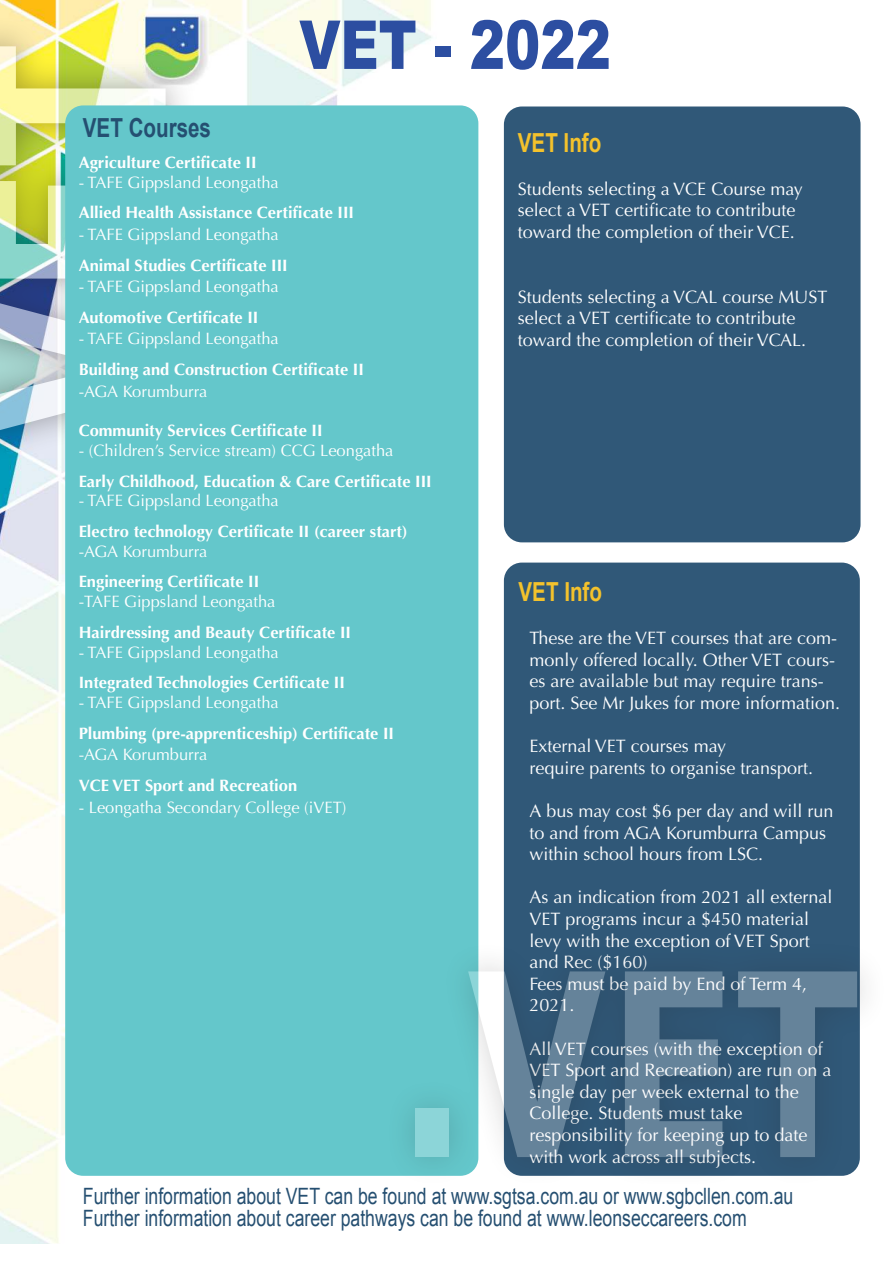
<style>
.page{position:relative;width:893px;height:1263px;background:#fff}
.page>*{position:absolute;margin:0;border:0;box-sizing:border-box;transform-origin:0 0}
.t1{font:700 255.3px "Verdana";color:#fff;scale:.73 1}
.t2{font:900 67.5px "Arial";color:#2c4ea1;scale:.78 1}
.t3{font:700 26.25px "Arial";color:#f4c22c;scale:.78 1}
.t4{font:700 26.25px "Arial";color:#254f71;scale:.78 1}
.t5{font:22.5px/21.6px "Arial";color:#254f71;scale:.78 1}
.t6{font:18px/21.6px "Optima";color:#fff}
.t7{font:700 16.5px "Optima";color:#fff}
.t8{font:16.5px "Optima";color:#fff}
</style>
<div class="page">
<img style="left:0;top:0;width:769px;height:1244px">
<div style="left:0;top:15px;width:197px;height:449px;background:#221f1f;opacity:.75"></div>
<div style="left:65px;top:105px;width:413px;height:1071px;background:#64c7cb;border-radius:18px"></div>
<div style="left:504px;top:106px;width:356px;height:436px;background:#305878;border-radius:18px"></div>
<div style="left:504px;top:563px;width:356px;height:613px;background:#305878;border-radius:18px"></div>
<div style="left:384px;top:939px;width:505px;height:250px;background:#221f1f;opacity:.75"></div>
<h2 class="t2" style="left:299px;top:6px;width:401px">VET - 2022</h2>
<h1 class="t1" style="left:-72px;top:437px;width:543px;rotate:-90deg">VET</h1>
<h3 class="t4" style="left:83px;top:113px;width:166px">VET Courses</h3>
<p class="t7" style="left:79px;top:153px;width:179px">Agriculture Certificate II</p>
<p class="t8" style="left:79px;top:175px;width:202px">- TAFE Gippsland Leongatha</p>
<p class="t7" style="left:79px;top:203px;width:277px">Allied Health Assistance Certificate III</p>
<p class="t8" style="left:79px;top:228px;width:202px">- TAFE Gippsland Leongatha</p>
<p class="t7" style="left:79px;top:255px;width:211px">Animal Studies Certificate III</p>
<p class="t8" style="left:79px;top:280px;width:202px">- TAFE Gippsland Leongatha</p>
<p class="t7" style="left:79px;top:308px;width:181px">Automotive Certificate II</p>
<p class="t8" style="left:79px;top:332px;width:202px">- TAFE Gippsland Leongatha</p>
<p class="t7" style="left:79px;top:360px;width:287px">Building and Construction Certificate II</p>
<p class="t8" style="left:79px;top:384px;width:130px">-AGA Korumburra</p>
<p class="t7" style="left:79px;top:421px;width:245px">Community Services Certificate II</p>
<p class="t8" style="left:79px;top:444px;width:316px">- (Children’s Service stream) CCG Leongatha</p>
<p class="t7" style="left:79px;top:471px;width:355px">Early Childhood, Education &amp; Care Certificate III</p>
<p class="t8" style="left:79px;top:494px;width:202px">- TAFE Gippsland Leongatha</p>
<p class="t7" style="left:79px;top:522px;width:330px">Electro technology Certificate II (career start)</p>
<p class="t8" style="left:79px;top:544px;width:130px">-AGA Korumburra</p>
<p class="t7" style="left:79px;top:572px;width:182px">Engineering Certificate II</p>
<p class="t8" style="left:79px;top:595px;width:198px">-TAFE Gippsland Leongatha</p>
<p class="t7" style="left:79px;top:623px;width:274px">Hairdressing and Beauty Certificate II</p>
<p class="t8" style="left:79px;top:645px;width:202px">- TAFE Gippsland Leongatha</p>
<p class="t7" style="left:79px;top:673px;width:268px">Integrated Technologies Certificate II</p>
<p class="t8" style="left:79px;top:696px;width:202px">- TAFE Gippsland Leongatha</p>
<p class="t7" style="left:79px;top:723px;width:317px">Plumbing (pre-apprenticeship) Certificate II</p>
<p class="t8" style="left:79px;top:748px;width:130px">-AGA Korumburra</p>
<p class="t7" style="left:79px;top:776px;width:220px">VCE VET Sport and Recreation</p>
<p class="t8" style="left:79px;top:800px;width:269px">- Leongatha Secondary College (iVET)</p>
<h3 class="t3" style="left:518px;top:127px;width:109px">VET Info</h3>
<p class="t6" style="left:518px;top:180px;width:286px">Students selecting a VCE Course may select a VET certificate to contribute toward the completion of their VCE.</p>
<p class="t6" style="left:518px;top:288px;width:311px">Students selecting a VCAL course MUST select a VET certificate to contribute toward the completion of their VCAL.</p>
<h3 class="t3" style="left:519px;top:576px;width:109px">VET Info</h3>
<p class="t6" style="left:529px;top:629px;width:312px">These are the VET courses that are com&shy;monly offered locally. Other VET cours&shy;es are available but may require trans&shy;port. See Mr Jukes for more information.</p>
<p class="t6" style="left:529px;top:737px;width:285px">External VET courses may<br>require parents to organise transport.</p>
<p class="t6" style="left:529px;top:802px;width:306px">A bus may cost $6 per day and will run to and from AGA Korumburra Campus within school hours from LSC.</p>
<p class="t6" style="left:529px;top:888px;width:305px">As an indication from 2021 all external<br>VET programs incur a $450 material levy with the exception of VET Sport and Rec ($160)<br>Fees must be paid by End of Term 4,<br>2021.</p>
<p class="t6" style="left:529px;top:1039px;width:304px">All VET courses (with the exception of VET Sport and Recreation) are run on a single day per week external to the College. Students must take responsibility for keeping up to date</p>
<h1 class="t1" style="left:399px;top:920px;width:634px">.VET</h1>
<p class="t6" style="left:529px;top:1147px;width:228px">with work across all subjects.</p>
<p class="t5" style="left:83px;top:1188px;width:912px">Further information about VET can be found at www.sgtsa.com.au or www.sgbcllen.com.au<br>Further information about career pathways can be found at www.leonseccareers.com</p>
</div>
